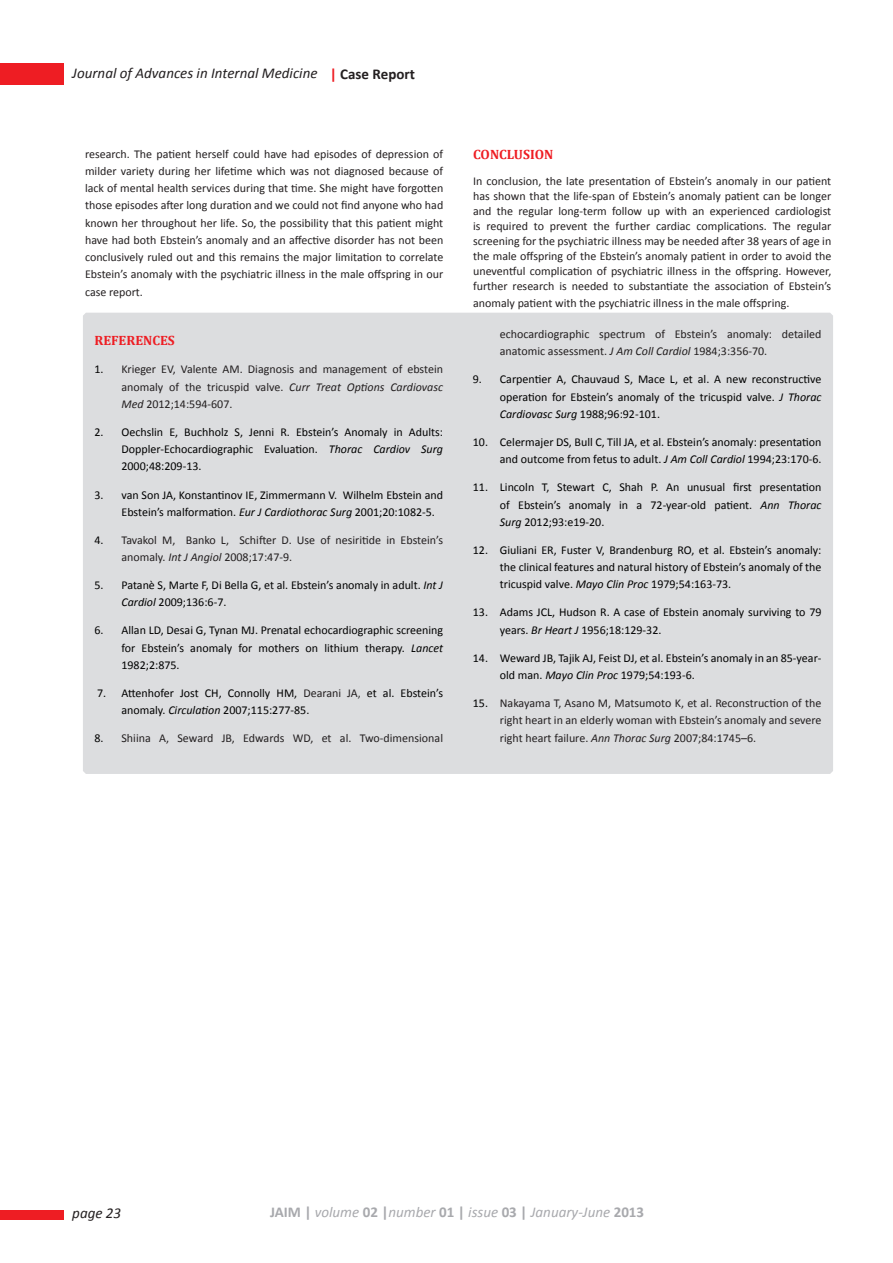
<style>
.page{position:relative;width:893px;height:1263px;background:#fff}
.page>*{position:absolute;margin:0;border:0;box-sizing:border-box;transform-origin:0 0}
.t1{font:italic 15px "Calibri";color:#a8a9ad}
.t2{font:italic 15px "Calibri";color:#231f20}
.t3{font:700 15px "Calibri";color:#231f20}
.List_Paragraph{font:700 13.5px "Cambria";color:#ee1d23}
.t4{font:12px/17.2px "Calibri";color:#231f20;text-align:justify}
.t5{font:12px/17.2px "Calibri";color:#000;text-align:justify}
.s1{color:#ee1d23}
.s2{color:#000}
.s3{font-style:italic}
.s4{color:#231f20}
.s5{color:#333}
.s6{color:#222}
.s7{font-weight:700;font-style:normal}
</style>
<div class="page">
<div style="left:0;top:64px;width:64px;height:21px;background:#ee1d23"></div>
<div style="left:0;top:1210px;width:64px;height:10px;background:#ee1d23"></div>
<div style="left:83px;top:313px;width:750px;height:461px;background:#dcdddf"></div>
<p class="t2" style="left:72px;top:63px;width:247px">Journal of Advances in Internal Medicine</p>
<p class="t3" style="left:330px;top:64px;width:87px"><span class="s1">|</span> Case Report</p>
<p class="t4" style="left:85px;top:145px;width:360px">research. The patient herself could have had episodes of depression of milder variety during her lifetime which was not diagnosed because of lack of mental health services during that time. She might have forgotten those episodes after long duration and we could not find anyone who had known her throughout her life. So, the possibility that this patient might have had both Ebstein’s anomaly and an affective disorder has not been conclusively ruled out and this remains the major limitation to correlate Ebstein’s anomaly with the psychiatric illness in the male offspring in our case report.</p>
<p class="List_Paragraph" style="left:473px;top:145px;width:82px">CONCLUSION</p>
<p class="t4" style="left:473px;top:173px;width:360px;line-height:15px">In conclusion, the late presentation of Ebstein’s anomaly in our patient has shown that the life-span of Ebstein’s anomaly patient can be longer and the regular long-term follow up with an experienced cardiologist is required to prevent the further cardiac complications. The regular screening for the psychiatric illness may be needed after 38 years of age in the male offspring of the Ebstein’s anomaly patient in order to avoid the uneventful complication of psychiatric illness in the offspring. However, further research is needed to substantiate the association of Ebstein’s</p>
<p class="t4" style="left:473px;top:294px;width:318px">anomaly patient with the psychiatric illness in the male offspring.</p>
<p class="List_Paragraph" style="left:94px;top:331px;width:82px">REFERENCES</p>
<p class="t4" style="left:121px;top:361px;width:323px;text-indent:-27px"><span class="s2">1.</span> Krieger EV, Valente AM. Diagnosis and management of ebstein anomaly of the tricuspid valve. <span class="s3">Curr Treat Options Cardiovasc Med</span> 2012;14:594-607.</p>
<p class="t5" style="left:121px;top:423px;width:323px;text-indent:-27px">2. Oechslin E, Buchholz S, Jenni R. Ebstein’s Anomaly in Adults:<br>Doppler-Echocardiographic Evaluation. <span class="s3">Thorac Cardiov Surg </span>2000;48:209-13.</p>
<p class="t5" style="left:121px;top:486px;width:323px;text-indent:-27px">3. van Son JA, Konstantinov IE, Zimmermann V. Wilhelm Ebstein and<br>Ebstein’s malformation. <span class="s3">Eur J Cardiothorac Surg</span> 2001;20:1082-5.</p>
<p class="t4" style="left:121px;top:531px;width:323px;text-indent:-27px"><span class="s2">4.</span> Tavakol M, Banko L, Schifter D. Use of nesiritide in Ebstein’s anomaly. <span class="s3">Int J Angiol</span> 2008;17:47-9.</p>
<p class="t5" style="left:121px;top:576px;width:323px;text-indent:-27px">5. Patanè S, Marte F, Di Bella G, et al. Ebstein’s anomaly in adult. <span class="s3">Int J<br>Cardiol</span> 2009;136:6-7.</p>
<p class="t5" style="left:121px;top:622px;width:323px;text-indent:-27px">6. Allan LD, Desai G, Tynan MJ. Prenatal echocardiographic screening for Ebstein’s anomaly for mothers on lithium therapy. <span class="s3">Lancet </span>1982;2:875.</p>
<p class="t5" style="left:121px;top:684px;width:323px;text-indent:-24px">7. Attenhofer Jost CH, Connolly HM, <span class="s4">Dearani JA</span><span class="s5">,</span> et al. Ebstein’s anomaly. <span class="s3">Circulation</span> 2007;115:277-85.</p>
<p class="t4" style="left:94px;top:730px;width:350px"><span class="s2">8.</span> Shiina A, Seward JB, Edwards WD, et al. Two-dimensional</p>
<p class="t4" style="left:500px;top:326px;width:323px">echocardiographic spectrum of Ebstein’s anomaly: detailed anatomic assessment. <span class="s3">J Am Coll Cardiol</span> 1984;3:356-70<span class="s6">.</span></p>
<p class="t5" style="left:500px;top:371px;width:323px;text-indent:-27px">9. Carpentier A, Chauvaud S, Mace L, et al. A new reconstructive operation for Ebstein’s anomaly of the tricuspid valve. <span class="s3">J Thorac Cardiovasc Surg</span> 1988;96:92-101.</p>
<p class="t5" style="left:473px;top:433px;width:350px;text-align:right">10. Celermajer DS, Bull C, Till JA, et al. Ebstein’s anomaly: presentation and outcome from fetus to adult. <span class="s3">J Am Coll Cardiol</span> 1994;23:170-6.</p>
<p class="t5" style="left:500px;top:479px;width:323px;text-indent:-27px">11. Lincoln T, Stewart C, Shah P. An unusual first presentation of Ebstein’s anomaly in a 72-year-old patient. <span class="s3">Ann Thorac Surg</span> 2012;93:e19-20.</p>
<p class="t5" style="left:500px;top:541px;width:323px;text-indent:-27px">12. Giuliani ER, Fuster V, Brandenburg RO, et al. Ebstein’s anomaly: the clinical features and natural history of Ebstein’s anomaly of the tricuspid valve. <span class="s3">Mayo Clin Proc</span> 1979;54:163-73.</p>
<p class="t5" style="left:500px;top:604px;width:323px;text-indent:-27px">13. Adams JCL, Hudson R. A case of Ebstein anomaly surviving to 79 years. <span class="s3">Br Heart J</span> 1956;18:129-32.</p>
<p class="t5" style="left:500px;top:649px;width:323px;text-indent:-27px">14. Weward JB, Tajik AJ, Feist DJ, et al. Ebstein’s anomaly in an 85-year&shy;old man. <span class="s3">Mayo Clin Proc</span> 1979;54:193-6.</p>
<p class="t4" style="left:500px;top:694px;width:323px;text-indent:-27px"><span class="s2">15.</span> Nakayama T, Asano M, Matsumoto K, et al. Reconstruction of the right heart in an elderly woman with Ebstein’s anomaly and severe right heart failure. <span class="s3">Ann Thorac Surg</span> 2007;84:1745–6.</p>
<p class="t2" style="left:72px;top:1203px;width:50px">page 23</p>
<p class="t1" style="left:270px;top:1201px;width:376px"><span class="s7">JAIM |</span> volume <span class="s7">02 |</span>number <span class="s7">01 |</span> issue <span class="s7">03 |</span> January-June <span class="s7">2013</span></p>
</div>
